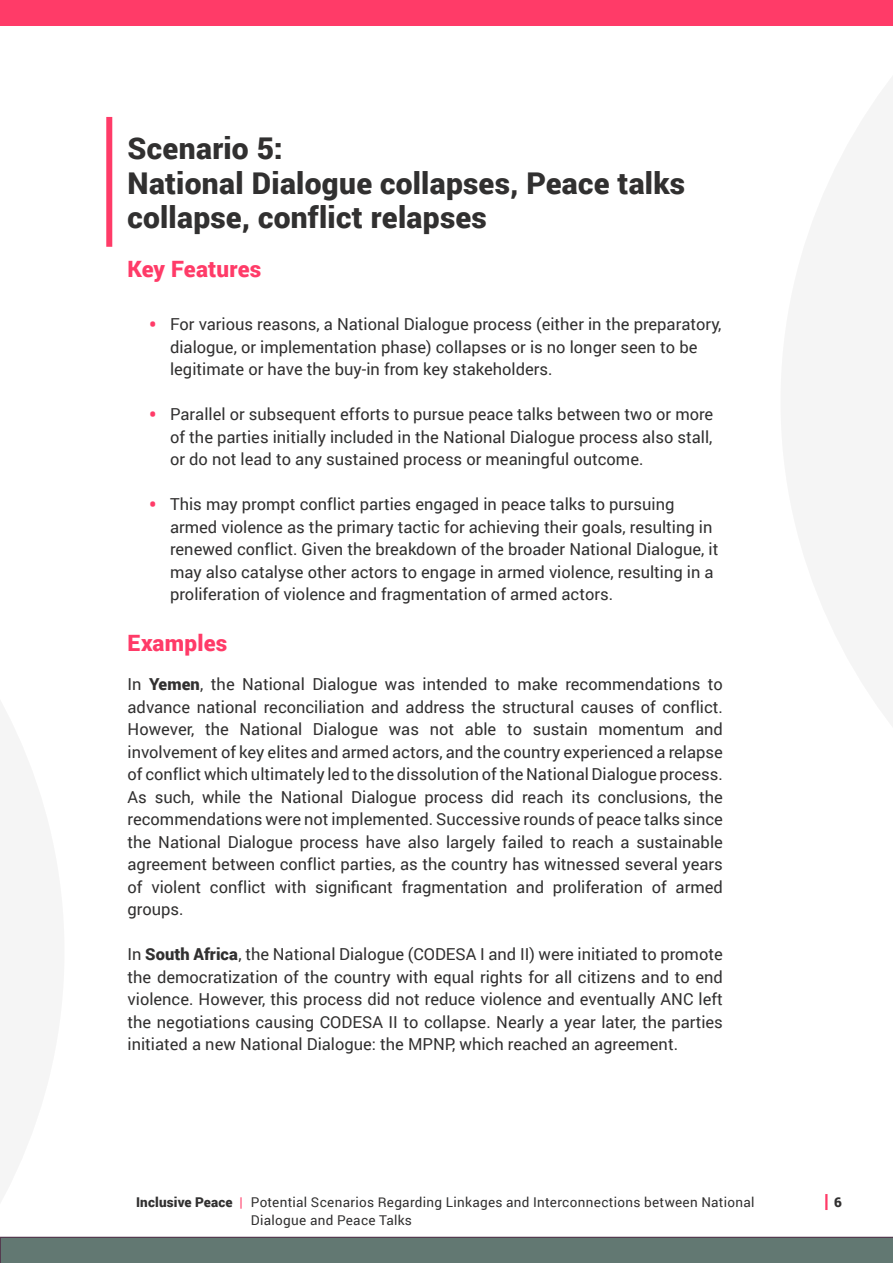
<style>
.page{position:relative;width:893px;height:1263px;background:#fff}
.page>*{position:absolute;margin:0;border:0;box-sizing:border-box;transform-origin:0 0}
.t1{font:900 30px/34.5px "Roboto";letter-spacing:.01em;color:#313030}
.t2{font:900 22.5px "Roboto";letter-spacing:.01em;color:#ff3b68}
.t3{font:16.5px/22.5px "Roboto";color:#313030;text-align:justify}
.t4{font:13.5px "Roboto";letter-spacing:.02em;color:#313030}
.t5{font:900 13.5px "Roboto";color:#313030}
.s1{font-size:24px;color:#ff3b68}
.s2{font-weight:900}
.s3{color:#ff3b68}
</style>
<div class="page">
<svg style="left:65px;top:1237px;width:828px;height:26px;background:#5b5960"></svg>
<div style="left:1px;top:1238px;width:891px;height:24px;background:#627872"></div>
<div style="left:0;top:0;width:893px;height:26px;background:#ff3b68"></div>
<svg style="left:0;top:1236px;width:65px;height:27px"></svg>
<svg style="left:825px;top:1194px;width:2px;height:16px"></svg>
<div style="left:106px;top:117px;width:6px;height:130px;background:#ff3b68"></div>
<h1 class="t1" style="left:128px;top:130px;width:559px">Scenario 5:<br>National Dialogue collapses, Peace talks collapse, conflict relapses</h1>
<h2 class="t2" style="left:128px;top:253px;width:135px">Key Features</h2>
<p class="t3" style="left:170px;top:312px;width:553px;text-align:left;text-indent:-21px"><span class="s1">•</span> For various reasons, a National Dialogue process (either in the preparatory, dialogue, or implementation phase) collapses or is no longer seen to be legitimate or have the buy-in from key stakeholders.</p>
<p class="t3" style="left:170px;top:402px;width:545px;text-indent:-21px"><span class="s1">•</span> Parallel or subsequent efforts to pursue peace talks between two or more of the parties initially included in the National Dialogue process also stall, or do not lead to any sustained process or meaningful outcome.</p>
<p class="t3" style="left:170px;top:492px;width:550px;text-align:left;text-indent:-21px"><span class="s1">•</span> This may prompt conflict parties engaged in peace talks to pursuing armed violence as the primary tactic for achieving their goals, resulting in renewed conflict. Given the breakdown of the broader National Dialogue, it may also catalyse other actors to engage in armed violence, resulting in a proliferation of violence and fragmentation of armed actors.</p>
<h2 class="t2" style="left:128px;top:627px;width:101px">Examples</h2>
<p class="t3" style="left:128px;top:672px;width:597px">In <span class="s2">Yemen</span>, the National Dialogue was intended to make recommendations to advance national reconciliation and address the structural causes of conflict.<br>However, the National Dialogue was not able to sustain momentum and involvement of key elites and armed actors, and the country experienced a relapse of conflict which ultimately led to the dissolution of the National Dialogue process.<br>As such, while the National Dialogue process did reach its conclusions, the recommendations were not implemented. Successive rounds of peace talks since the National Dialogue process have also largely failed to reach a sustainable agreement between conflict parties, as the country has witnessed several years of violent conflict with significant fragmentation and proliferation of armed groups.</p>
<p class="t3" style="left:128px;top:942px;width:597px">In <span class="s2">South Africa</span>, the National Dialogue (CODESA I and II) were initiated to promote the democratization of the country with equal rights for all citizens and to end violence. However, this process did not reduce violence and eventually ANC left the negotiations causing CODESA II to collapse. Nearly a year later, the parties initiated a new National Dialogue: the MPNP, which reached an agreement.</p>
<p class="t4" style="left:136px;top:1193px;width:620px"><span class="s2">Inclusive Peace</span> <span class="s3">|</span> Potential Scenarios Regarding Linkages and Interconnections between National</p>
<p class="t5" style="left:834px;top:1192px;width:9px">6</p>
<p class="t4" style="left:251px;top:1211px;width:163px">Dialogue and Peace Talks</p>
</div>
